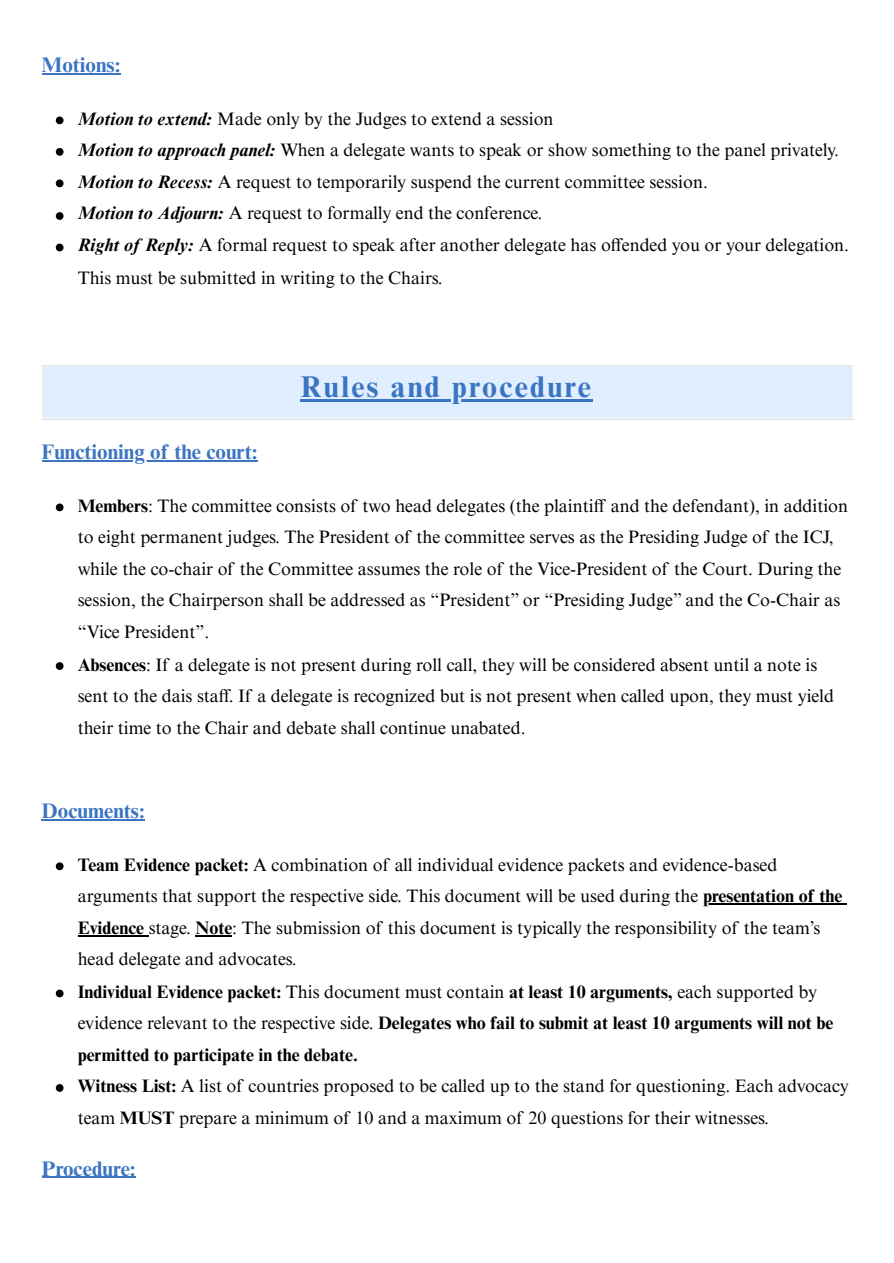
<style>
.page{position:relative;width:894px;height:1263px;background:#fff}
.page>*{position:absolute;margin:0;border:0;box-sizing:border-box;transform-origin:0 0}
.t1{font:700 30px "Times NRMT Pro";letter-spacing:.075em;color:#3b75c2}
.t2{font:700 21px "Times NRMT Pro";color:#3b75c2}
.t3{font:18px/31.5px "Times NRMT Pro";color:#000}
.t4{font:700 18px/31.5px "Times NRMT Pro";color:#000}
.s1{font-weight:700;font-style:italic}
.s2{font-weight:700}
.s3{font-weight:400}
</style>
<div class="page">
<hr style="left:42px;top:73px;width:78px;height:1px;background:#3b75c2">
<hr style="left:42px;top:460px;width:215px;height:1px;background:#3b75c2">
<hr style="left:42px;top:819px;width:103px;height:1px;background:#3b75c2">
<hr style="left:42px;top:1177px;width:93px;height:1px;background:#3b75c2">
<svg style="left:56px;top:117px;width:7px;height:7px"></svg>
<svg style="left:56px;top:148px;width:7px;height:8px"></svg>
<svg style="left:56px;top:180px;width:7px;height:7px"></svg>
<svg style="left:56px;top:212px;width:7px;height:8px"></svg>
<svg style="left:56px;top:244px;width:7px;height:7px"></svg>
<div style="left:42px;top:365px;width:809px;height:54px;background:#e0eeff"></div>
<hr style="left:300px;top:399px;width:293px;height:3px;background:#3b75c2">
<hr style="left:42px;top:366px;width:1px;height:52px;background:#fff">
<hr style="left:850px;top:366px;width:2px;height:52px;background:#fff">
<hr style="left:42px;top:364px;width:810px;height:2px;background:#fff">
<hr style="left:42px;top:418px;width:810px;height:2px;background:#fff">
<svg style="left:56px;top:504px;width:7px;height:7px"></svg>
<svg style="left:56px;top:662px;width:7px;height:8px"></svg>
<svg style="left:56px;top:862px;width:7px;height:8px"></svg>
<hr style="left:702px;top:903px;width:140px;height:2px;background:#000">
<hr style="left:78px;top:935px;width:71px;height:1px;background:#000">
<hr style="left:195px;top:935px;width:37px;height:1px;background:#000">
<svg style="left:56px;top:990px;width:7px;height:7px"></svg>
<svg style="left:56px;top:1084px;width:7px;height:8px"></svg>
<h2 class="t2" style="left:42px;top:57px;width:80px">Motions:</h2>
<p class="t3" style="left:78px;top:105px;width:477px"><span class="s1">Motion to extend:</span> Made only by the Judges to extend a session</p>
<p class="t3" style="left:78px;top:137px;width:762px"><span class="s1">Motion to approach panel:</span> When a delegate wants to speak or show something to the panel privately.</p>
<p class="t3" style="left:78px;top:168px;width:631px"><span class="s1">Motion to Recess:</span> A request to temporarily suspend the current committee session.</p>
<p class="t3" style="left:78px;top:200px;width:466px"><span class="s1">Motion to Adjourn:</span> A request to formally end the conference.</p>
<p class="t3" style="left:78px;top:231px;width:772px;line-height:32.7px"><span class="s1">Right of Reply:</span> A formal request to speak after another delegate has offended you or your delegation.<br>This must be submitted in writing to the Chairs.</p>
<h2 class="t2" style="left:42px;top:444px;width:217px">Functioning of the court:</h2>
<p class="t1" style="left:300px;top:376px;width:292px">Rules and procedure</p>
<p class="t3" style="left:78px;top:492px;width:771px"><span class="s2">Members</span>: The committee consists of two head delegates (the plaintiff and the defendant), in addition to eight permanent judges. The President of the committee serves as the Presiding Judge of the ICJ, while the co-chair of the Committee assumes the role of the Vice-President of the Court. During the session, the Chairperson shall be addressed as “President” or “Presiding Judge” and the Co-Chair as “Vice President”.</p>
<p class="t3" style="left:78px;top:651px;width:757px"><span class="s2">Absences</span>: If a delegate is not present during roll call, they will be considered absent until a note is sent to the dais staff. If a delegate is recognized but is not present when called upon, they must yield their time to the Chair and debate shall continue unabated.</p>
<p class="t2" style="left:42px;top:803px;width:104px">Documents:</p>
<p class="t3" style="left:78px;top:851px;width:766px"><span class="s2">Team Evidence packet:</span> A combination of all individual evidence packets and evidence-based arguments that support the respective side. This document will be used during the <span class="s2">presentation of the Evidence</span> stage. <span class="s2">Note</span>: The submission of this document is typically the responsibility of the team’s head delegate and advocates.</p>
<p class="t4" style="left:78px;top:978px;width:756px">Individual Evidence packet: <span class="s3">This document must contain</span> at least 10 arguments, <span class="s3">each supported by evidence relevant to the respective side.</span> Delegates who fail to submit at least 10 arguments will not be permitted to participate in the debate.</p>
<p class="t3" style="left:78px;top:1073px;width:772px"><span class="s2">Witness List:</span> A list of countries proposed to be called up to the stand for questioning. Each advocacy team <span class="s2">MUST</span> prepare a minimum of 10 and a maximum of 20 questions for their witnesses.</p>
<h2 class="t2" style="left:42px;top:1161px;width:95px">Procedure:</h2>
</div>
